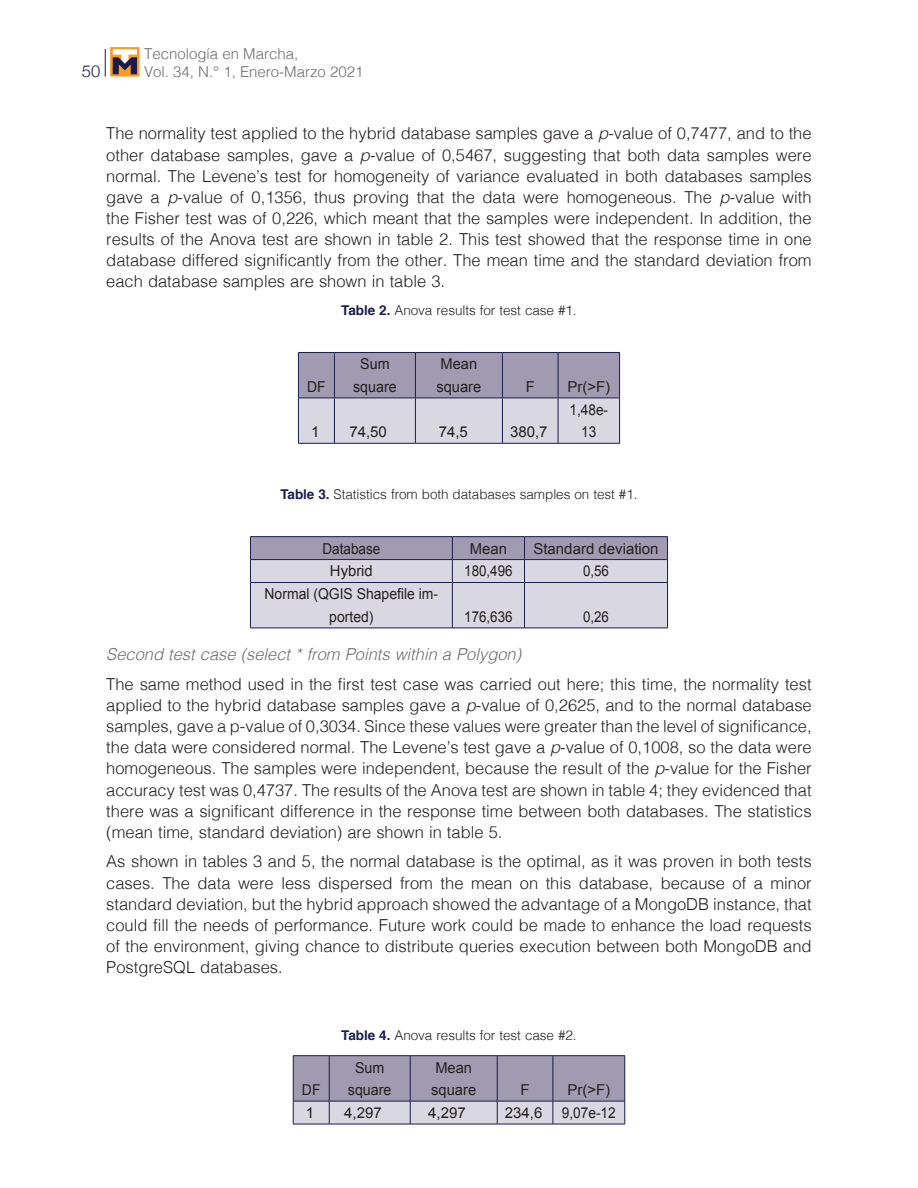
<style>
.page{position:relative;width:918px;height:1188px;background:#fff}
.page>*{position:absolute;margin:0;border:0;box-sizing:border-box;transform-origin:0 0}
.t1{font:300 16.5px/21.1px "Helvetica";color:#231f20;text-align:justify}
.t2{font:italic 300 16.5px "Helvetica";color:#6c6d70}
.t3{font:300 16.5px "Helvetica Neue";color:#1a1c4c}
.t4{font:15px/22.5px "Arial";color:#231f20}
.t5{font:300 15px "Helvetica";color:#6c6d70}
.t6{font:15px/22.5px "Arial";color:#231f20;text-align:center;scale:.93 1}
.t7{font:15px "Arial";color:#231f20;scale:.89 1}
.t8{font:15px/22.5px "Arial";color:#231f20;text-align:center;scale:.95 1}
.t9{font:15px/22.5px "Arial";color:#231f20;text-align:center;scale:.91 1}
.t10{font:15px "Arial";color:#231f20;scale:.9 1}
.t11{font:300 13.5px "Helvetica";letter-spacing:-.005em;color:#231f20}
.s1{font-style:italic}
.s2{font-weight:700;color:#1a1c4c}
</style>
<div class="page">
<svg style="left:105px;top:49px;width:1px;height:28px"></svg>
<svg style="left:110px;top:47px;width:30px;height:30px"></svg>
<svg style="left:113px;top:49px;width:24px;height:25px"></svg>
<svg style="left:299px;top:353px;width:320px;height:90px;background:#bab7c7"></svg>
<hr style="left:298px;top:352px;width:36px;height:1px;background:#1a1c4c">
<hr style="left:298px;top:353px;width:1px;height:45px;background:#1a1c4c">
<hr style="left:334px;top:352px;width:81px;height:1px;background:#1a1c4c">
<hr style="left:334px;top:353px;width:1px;height:45px;background:#1a1c4c">
<hr style="left:415px;top:352px;width:87px;height:1px;background:#1a1c4c">
<hr style="left:415px;top:353px;width:1px;height:45px;background:#1a1c4c">
<hr style="left:502px;top:352px;width:56px;height:1px;background:#1a1c4c">
<hr style="left:502px;top:353px;width:1px;height:45px;background:#1a1c4c">
<hr style="left:558px;top:352px;width:62px;height:1px;background:#1a1c4c">
<hr style="left:558px;top:353px;width:1px;height:45px;background:#1a1c4c">
<hr style="left:619px;top:353px;width:1px;height:45px;background:#1a1c4c">
<hr style="left:298px;top:398px;width:36px;height:1px;background:#1a1c4c">
<hr style="left:298px;top:398px;width:1px;height:45px;background:#1a1c4c">
<hr style="left:334px;top:398px;width:81px;height:1px;background:#1a1c4c">
<hr style="left:334px;top:398px;width:1px;height:45px;background:#1a1c4c">
<hr style="left:415px;top:398px;width:87px;height:1px;background:#1a1c4c">
<hr style="left:415px;top:398px;width:1px;height:45px;background:#1a1c4c">
<hr style="left:502px;top:398px;width:56px;height:1px;background:#1a1c4c">
<hr style="left:502px;top:398px;width:1px;height:45px;background:#1a1c4c">
<hr style="left:558px;top:398px;width:62px;height:1px;background:#1a1c4c">
<hr style="left:558px;top:398px;width:1px;height:45px;background:#1a1c4c">
<hr style="left:619px;top:398px;width:1px;height:45px;background:#1a1c4c">
<hr style="left:298px;top:443px;width:36px;height:1px;background:#1a1c4c">
<hr style="left:334px;top:443px;width:81px;height:1px;background:#1a1c4c">
<hr style="left:415px;top:443px;width:87px;height:1px;background:#1a1c4c">
<hr style="left:502px;top:443px;width:56px;height:1px;background:#1a1c4c">
<hr style="left:558px;top:443px;width:62px;height:1px;background:#1a1c4c">
<hr style="left:250px;top:536px;width:202px;height:1px;background:#1a1c4c">
<hr style="left:452px;top:536px;width:73px;height:1px;background:#1a1c4c">
<hr style="left:525px;top:536px;width:143px;height:1px;background:#1a1c4c">
<svg style="left:250px;top:537px;width:418px;height:91px;background:#c6c3d1"></svg>
<hr style="left:250px;top:582px;width:202px;height:1px;background:#1a1c4c">
<hr style="left:250px;top:583px;width:1px;height:45px;background:#1a1c4c">
<hr style="left:452px;top:582px;width:73px;height:1px;background:#1a1c4c">
<hr style="left:452px;top:583px;width:1px;height:45px;background:#1a1c4c">
<hr style="left:525px;top:582px;width:143px;height:1px;background:#1a1c4c">
<hr style="left:524px;top:583px;width:1px;height:45px;background:#1a1c4c">
<hr style="left:667px;top:583px;width:1px;height:45px;background:#1a1c4c">
<hr style="left:250px;top:628px;width:202px;height:1px;background:#1a1c4c">
<hr style="left:452px;top:628px;width:73px;height:1px;background:#1a1c4c">
<hr style="left:525px;top:628px;width:143px;height:1px;background:#1a1c4c">
<hr style="left:293px;top:1055px;width:36px;height:1px;background:#1a1c4c">
<hr style="left:329px;top:1055px;width:81px;height:1px;background:#1a1c4c">
<hr style="left:410px;top:1055px;width:87px;height:1px;background:#1a1c4c">
<hr style="left:497px;top:1055px;width:56px;height:1px;background:#1a1c4c">
<hr style="left:553px;top:1055px;width:72px;height:1px;background:#1a1c4c">
<svg style="left:293px;top:1056px;width:333px;height:68px;background:#aca8bb"></svg>
<hr style="left:293px;top:1124px;width:36px;height:1px;background:#1a1c4c">
<hr style="left:329px;top:1124px;width:81px;height:1px;background:#1a1c4c">
<hr style="left:410px;top:1124px;width:87px;height:1px;background:#1a1c4c">
<hr style="left:497px;top:1124px;width:56px;height:1px;background:#1a1c4c">
<hr style="left:553px;top:1124px;width:72px;height:1px;background:#1a1c4c">
<p class="t5" style="left:144px;top:40px;width:156px">Tecnología en Marcha,</p>
<p class="t3" style="left:82px;top:57px;width:20px">50</p>
<p class="t5" style="left:144px;top:58px;width:221px">Vol. 34, N.° 1, Enero-Marzo 2021</p>
<p class="t1" style="left:106px;top:122px;width:707px">The normality test applied to the hybrid database samples gave a <span class="s1">p</span>-value of 0,7477, and to the other database samples, gave a <span class="s1">p</span>-value of 0,5467, suggesting that both data samples were normal. The Levene’s test for homogeneity of variance evaluated in both databases samples gave a <span class="s1">p</span>-value of 0,1356, thus proving that the data were homogeneous. The <span class="s1">p</span>-value with the Fisher test was of 0,226, which meant that the samples were independent. In addition, the results of the Anova test are shown in table 2. This test showed that the response time in one database differed significantly from the other. The mean time and the standard deviation from each database samples are shown in table 3.</p>
<p class="t11" style="left:341px;top:299px;width:237px"><span class="s2">Table 2.</span> Anova results for test case #1.</p>
<p class="t6" style="left:307px;top:376px;width:21px">DF</p>
<p class="t8" style="left:353px;top:353px;width:47px">Sum square</p>
<p class="t4" style="left:436px;top:353px;width:46px">Mean square</p>
<p class="t4" style="left:526px;top:376px;width:11px">F</p>
<p class="t4" style="left:567px;top:376px;width:44px">Pr(&gt;F)</p>
<p class="t4" style="left:311px;top:421px;width:10px">1</p>
<p class="t4" style="left:349px;top:421px;width:39px">74,50</p>
<p class="t4" style="left:439px;top:421px;width:31px">74,5</p>
<p class="t4" style="left:510px;top:421px;width:39px">380,7</p>
<p class="t9" style="left:569px;top:398px;width:44px">1,48e-<br>13</p>
<p class="t11" style="left:280px;top:483px;width:359px"><span class="s2">Table 3.</span> Statistics from both databases samples on test #1.</p>
<p class="t10" style="left:323px;top:538px;width:66px">Database</p>
<p class="t4" style="left:470px;top:537px;width:39px">Mean</p>
<p class="t4" style="left:533px;top:537px;width:127px">Standard deviation</p>
<p class="t4" style="left:330px;top:560px;width:44px">Hybrid</p>
<p class="t7" style="left:464px;top:561px;width:56px">180,496</p>
<p class="t7" style="left:583px;top:561px;width:31px">0,56</p>
<p class="t6" style="left:265px;top:583px;width:188px">Normal (QGIS Shapefile im&shy;ported)</p>
<p class="t7" style="left:464px;top:607px;width:56px">176,636</p>
<p class="t7" style="left:583px;top:607px;width:31px">0,26</p>
<p class="t2" style="left:106px;top:640px;width:416px">Second test case (select * from Points within a Polygon)</p>
<p class="t1" style="left:106px;top:672px;width:707px">The same method used in the first test case was carried out here; this time, the normality test applied to the hybrid database samples gave a <span class="s1">p</span>-value of 0,2625, and to the normal database samples, gave a p-value of 0,3034. Since these values were greater than the level of significance, the data were considered normal. The Levene’s test gave a <span class="s1">p</span>-value of 0,1008, so the data were homogeneous. The samples were independent, because the result of the <span class="s1">p</span>-value for the Fisher accuracy test was 0,4737. The results of the Anova test are shown in table 4; they evidenced that there was a significant difference in the response time between both databases. The statistics (mean time, standard deviation) are shown in table 5.</p>
<p class="t1" style="left:106px;top:850px;width:707px">As shown in tables 3 and 5, the normal database is the optimal, as it was proven in both tests cases. The data were less dispersed from the mean on this database, because of a minor standard deviation, but the hybrid approach showed the advantage of a MongoDB instance, that could fill the needs of performance. Future work could be made to enhance the load requests of the environment, giving chance to distribute queries execution between both MongoDB and PostgreSQL databases.</p>
<p class="t6" style="left:302px;top:1079px;width:21px">DF</p>
<p class="t11" style="left:341px;top:1023px;width:237px"><span class="s2">Table 4.</span> Anova results for test case #2.</p>
<p class="t8" style="left:348px;top:1056px;width:47px">Sum square</p>
<p class="t4" style="left:431px;top:1056px;width:46px">Mean square</p>
<p class="t4" style="left:520px;top:1079px;width:11px">F</p>
<p class="t4" style="left:567px;top:1079px;width:44px">Pr(&gt;F)</p>
<p class="t4" style="left:306px;top:1102px;width:10px">1</p>
<p class="t4" style="left:344px;top:1102px;width:39px">4,297</p>
<p class="t4" style="left:428px;top:1102px;width:39px">4,297</p>
<p class="t4" style="left:505px;top:1102px;width:39px">234,6</p>
<p class="t9" style="left:562px;top:1102px;width:61px">9,07e-12</p>
</div>
